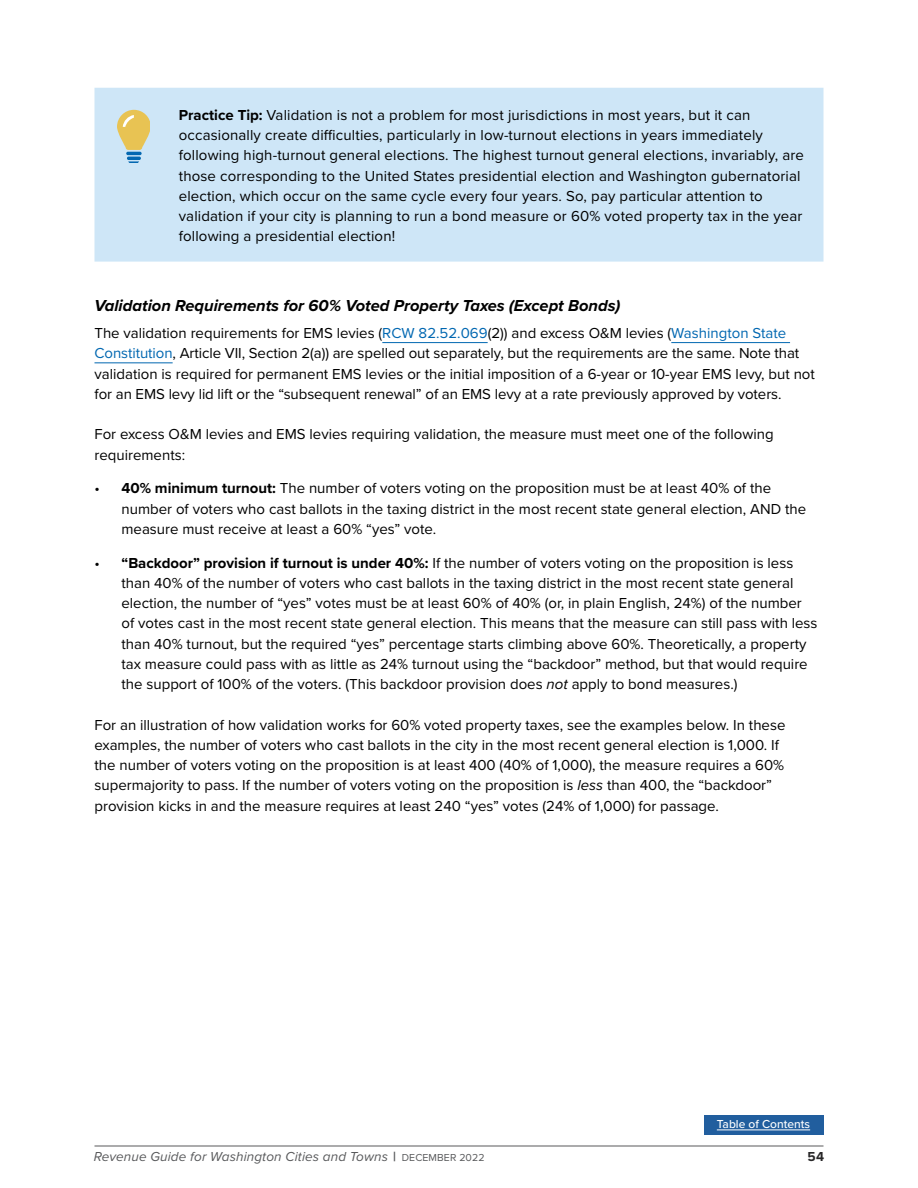
<style>
.page{position:relative;width:918px;height:1188px;background:#fff}
.page>*{position:absolute;margin:0;border:0;box-sizing:border-box;transform-origin:0 0}
.t1{font:italic 700 16.5px "Proxima Nova";color:#000}
.Body_Text{font:15px/20.2px "Proxima Nova";color:#000}
.Body_Text_-_Before_B{font:15px/20.2px "Proxima Nova";color:#000}
.t2{font:italic 13.5px "Proxima Nova";letter-spacing:.01em;color:#58595b}
.t3{font:700 13.5px "Proxima Nova";color:#292829}
.t4{font:500 12px "Proxima Nova";color:#fff}
.s1{font-weight:700}
.s2{color:#0067b1}
.s3{font-style:italic}
.s4{font-weight:700;font-style:normal}
.s5{font-style:normal;font-size:10.5px}
</style>
<div class="page">
<hr style="left:94px;top:1146px;width:730px;height:1px;background:#58595b">
<div style="left:704px;top:1115px;width:120px;height:20px;background:#215e9e"></div>
<hr style="left:717px;top:1130px;width:93px;height:1px;background:#fff">
<hr style="left:382px;top:342px;width:106px;height:1px;background:#0067b1">
<hr style="left:671px;top:342px;width:119px;height:1px;background:#0067b1">
<hr style="left:94px;top:363px;width:79px;height:1px;background:#0067b1">
<div style="left:94px;top:88px;width:730px;height:174px;background:#cee6f7"></div>
<hr style="left:126px;top:152px;width:16px;height:3px;background:#0468b1;border-radius:2px">
<hr style="left:127px;top:157px;width:14px;height:3px;background:#0468b1;border-radius:2px">
<svg style="left:128px;top:161px;width:11px;height:2px"></svg>
<svg style="left:118px;top:110px;width:31px;height:40px"></svg>
<p class="Body_Text" style="left:179px;top:104px;width:627px"><span class="s1">Practice Tip:</span> Validation is not a problem for most jurisdictions in most years, but it can occasionally create difficulties, particularly in low-turnout elections in years immediately following high-turnout general elections. The highest turnout general elections, invariably, are those corresponding to the United States presidential election and Washington gubernatorial election, which occur on the same cycle every four years. So, pay particular attention to validation if your city is planning to run a bond measure or 60% voted property tax in the year following a presidential election!</p>
<h4 class="t1" style="left:94px;top:293px;width:528px">Validation Requirements for 60% Voted Property Taxes (Except Bonds)</h4>
<p class="Body_Text" style="left:94px;top:322px;width:722px">The validation requirements for EMS levies (<span class="s2">RCW 82.52.069</span>(2)) and excess O&amp;M levies (<span class="s2">Washington State Constitution</span>, Article VII, Section 2(a)) are spelled out separately, but the requirements are the same. Note that validation is required for permanent EMS levies or the initial imposition of a 6-year or 10-year EMS levy, but not for an EMS levy lid lift or the “subsequent renewal” of an EMS levy at a rate previously approved by voters.</p>
<p class="Body_Text_-_Before_B" style="left:94px;top:424px;width:681px">For excess O&amp;M levies and EMS levies requiring validation, the measure must meet one of the following requirements:</p>
<p class="Body_Text" style="left:122px;top:478px;width:686px;text-indent:-27px">• <span class="s1">40% minimum turnout:</span> The number of voters voting on the proposition must be at least 40% of the number of voters who cast ballots in the taxing district in the most recent state general election, AND the measure must receive at least a 60% “yes” vote.</p>
<p class="Body_Text" style="left:122px;top:552px;width:698px;text-indent:-27px">• <span class="s1">“Backdoor” provision if turnout is under 40%:</span> If the number of voters voting on the proposition is less than 40% of the number of voters who cast ballots in the taxing district in the most recent state general election, the number of “yes” votes must be at least 60% of 40% (or, in plain English, 24%) of the number of votes cast in the most recent state general election. This means that the measure can still pass with less than 40% turnout, but the required “yes” percentage starts climbing above 60%. Theoretically, a property tax measure could pass with as little as 24% turnout using the “backdoor” method, but that would require the support of 100% of the voters. (This backdoor provision does <span class="s3">not</span> apply to bond measures.)</p>
<p class="Body_Text" style="left:94px;top:714px;width:693px">For an illustration of how validation works for 60% voted property taxes, see the examples below. In these examples, the number of voters who cast ballots in the city in the most recent general election is 1,000. If the number of voters voting on the proposition is at least 400 (40% of 1,000), the measure requires a 60% supermajority to pass. If the number of voters voting on the proposition is <span class="s3">less</span> than 400, the “backdoor” provision kicks in and the measure requires at least 240 “yes” votes (24% of 1,000) for passage.</p>
<p class="t4" style="left:717px;top:1115px;width:95px">Table of Contents</p>
<p class="t2" style="left:94px;top:1146px;width:392px">Revenue Guide for Washington Cities and Towns <span class="s4">|</span> <span class="s5">DECEMBER 2022</span></p>
<p class="t3" style="left:808px;top:1147px;width:18px">54</p>
</div>
